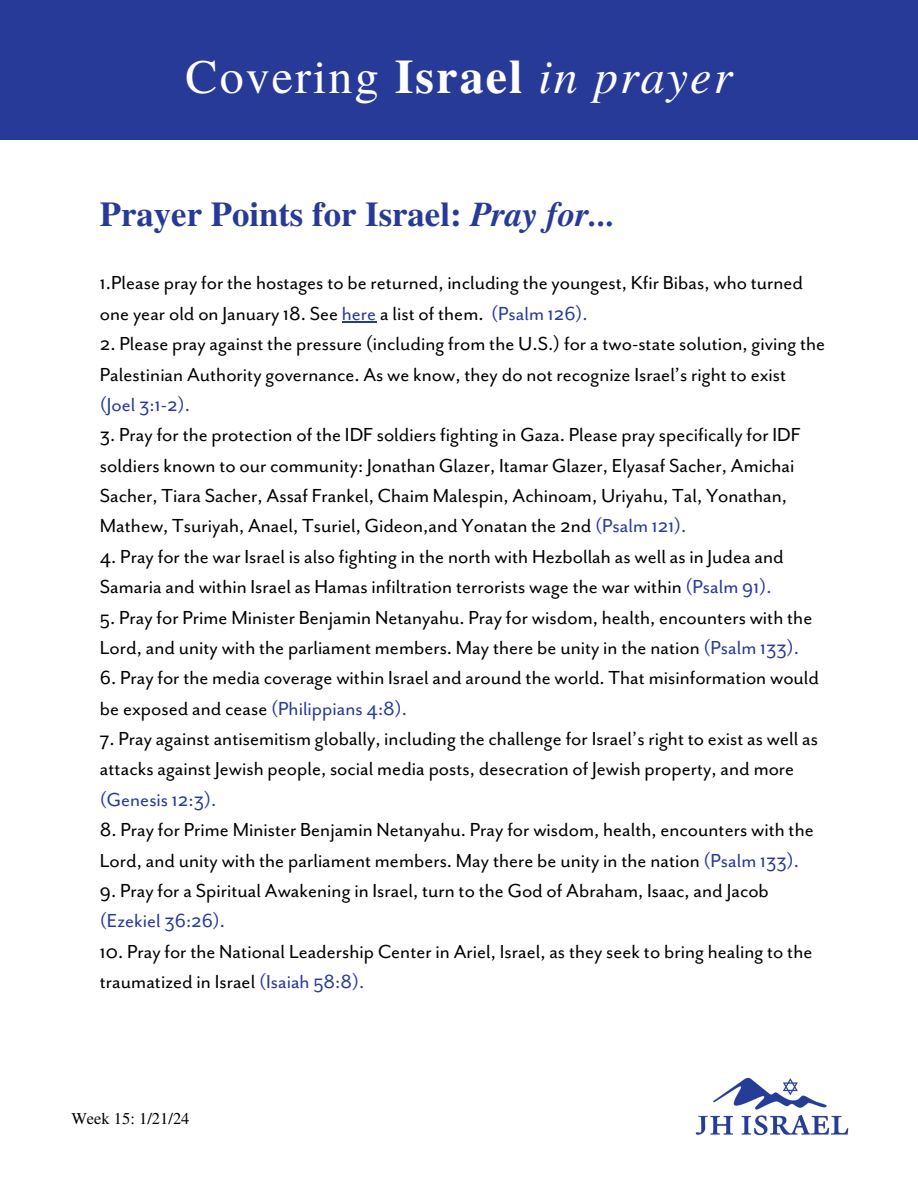
<style>
.page{position:relative;width:918px;height:1188px;background:#fff}
.page>*{position:absolute;margin:0;border:0;box-sizing:border-box;transform-origin:0 0}
.t1{font:48px "Te X Gyre Termes";letter-spacing:.045em;color:#fff}
.t2{font:700 34.8px "Te X Gyre Termes";color:#283a97}
.t3{font:21.75px/30.3px "Mr Eaves San OT";color:#000}
.t4{font:16.5px "Te X Gyre Termes";color:#000}
.s1{font-weight:700}
.s2{font-style:italic}
.s3{color:#283a97}
</style>
<div class="page">
<hr style="left:342px;top:321px;width:34px;height:1px;background:#283a97">
<div style="left:0;top:0;width:918px;height:139px;background:#283a97"></div>
<img style="left:695px;top:1077px;width:154px;height:59px">
<h3 class="t1" style="left:186px;top:43px;width:548px">Covering <span class="s1">Israel</span> <span class="s2">in prayer</span></h3>
<h1 class="t2" style="left:100px;top:188px;width:517px">Prayer Points for Israel: <span class="s2">Pray for...</span></h1>
<h2 class="t3" style="left:100px;top:268px;width:705px">1.Please pray for the hostages to be returned, including the youngest, Kfir Bibas, who turned one year old on January 18. See <span class="s3">here</span> a list of them. <span class="s3">(Psalm 126).</span></h2>
<h2 class="t3" style="left:100px;top:329px;width:727px">2. Please pray against the pressure (including from the U.S.) for a two-state solution, giving the<br>Palestinian Authority governance. As we know, they do not recognize Israel’s right to exist <span class="s3">(Joel 3:1-2).</span></h2>
<h2 class="t3" style="left:100px;top:420px;width:702px">3. Pray for the protection of the IDF soldiers fighting in Gaza. Please pray specifically for IDF soldiers known to our community: Jonathan Glazer, Itamar Glazer, Elyasaf Sacher, Amichai Sacher, Tiara Sacher, Assaf Frankel, Chaim Malespin, Achinoam, Uriyahu, Tal, Yonathan, Mathew, Tsuriyah, Anael, Tsuriel, Gideon,and Yonatan the 2nd <span class="s3">(Psalm 121).</span></h2>
<h2 class="t3" style="left:100px;top:541px;width:686px">4. Pray for the war Israel is also fighting in the north with Hezbollah as well as in Judea and<br>Samaria and within Israel as Hamas infiltration terrorists wage the war within <span class="s3">(Psalm 91).</span></h2>
<h2 class="t3" style="left:100px;top:602px;width:714px">5. Pray for Prime Minister Benjamin Netanyahu. Pray for wisdom, health, encounters with the<br>Lord, and unity with the parliament members. May there be unity in the nation <span class="s3">(Psalm 133).</span></h2>
<h2 class="t3" style="left:100px;top:663px;width:721px">6. Pray for the media coverage within Israel and around the world. That misinformation would be exposed and cease <span class="s3">(Philippians 4:8).</span></h2>
<h2 class="t3" style="left:100px;top:724px;width:720px">7. Pray against antisemitism globally, including the challenge for Israel’s right to exist as well as attacks against Jewish people, social media posts, desecration of Jewish property, and more <span class="s3">(Genesis 12:3).</span></h2>
<h2 class="t3" style="left:100px;top:815px;width:715px">8. Pray for Prime Minister Benjamin Netanyahu. Pray for wisdom, health, encounters with the<br>Lord, and unity with the parliament members. May there be unity in the nation <span class="s3">(Psalm 133).</span></h2>
<h2 class="t3" style="left:100px;top:876px;width:671px">9. Pray for a Spiritual Awakening in Israel, turn to the God of Abraham, Isaac, and Jacob <span class="s3">(Ezekiel 36:26).</span></h2>
<h2 class="t3" style="left:100px;top:936px;width:714px">10. Pray for the National Leadership Center in Ariel, Israel, as they seek to bring healing to the traumatized in Israel <span class="s3">(Isaiah 58:8).</span></h2>
<p class="t4" style="left:71px;top:1106px;width:120px">Week 15: 1/21/24</p>
</div>
